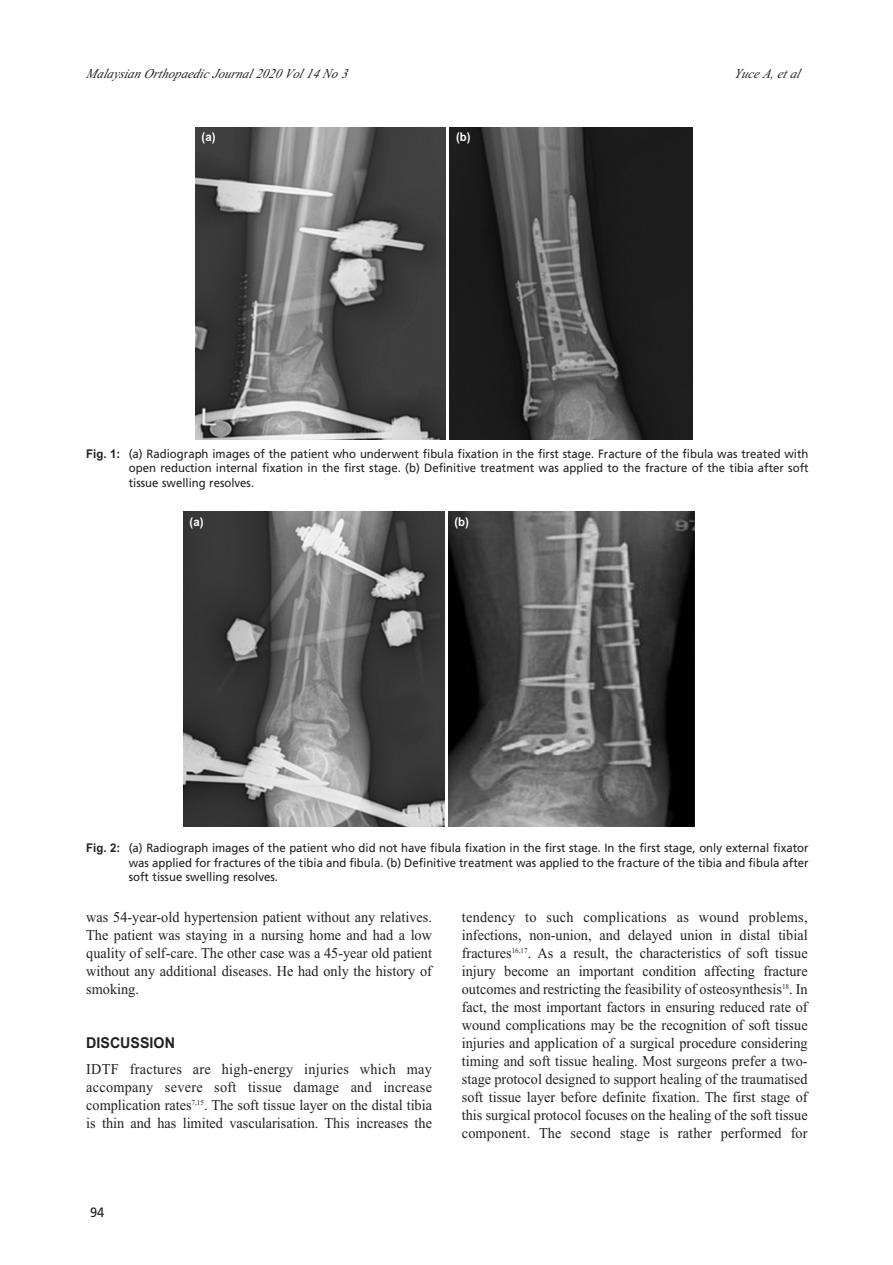
<style>
.page{position:relative;width:893px;height:1265px;background:#fff}
.page>*{position:absolute;margin:0;border:0;box-sizing:border-box;transform-origin:0 0}
.t1{font:15px/18px "Times New Roman";color:#231f20;text-align:justify;scale:.95 1}
.t2{font:700 15px "Arial";color:#231f20;scale:.95 1}
.t3{font:italic 13.5px "Times New Roman";color:#231f20;scale:.95 1}
.t4{font:13.5px "Frutiger LT Std";color:#231f20;scale:.95 1}
.t5{font:12px/14.4px "Frutiger LT Std";color:#231f20;text-align:justify;scale:.95 1}
.t6{font:700 12px "Arial";color:#fff;scale:.95 1}
.s1{font-family:"Arial";font-weight:700}
</style>
<div class="page">
<img style="left:195px;top:127px;width:250px;height:313px">
<img style="left:450px;top:127px;width:243px;height:313px">
<img style="left:183px;top:512px;width:261px;height:314px">
<img style="left:448px;top:512px;width:246px;height:314px">
<p class="t3" style="left:86px;top:66px;width:280px">Malaysian Orthopaedic Journal 2020 Vol 14 No 3</p>
<p class="t3" style="left:734px;top:66px;width:75px">Yuce A, et al</p>
<p class="t6" style="left:202px;top:130px;width:16px">(A)</p>
<p class="t6" style="left:456px;top:130px;width:17px">(B)</p>
<p class="t5" style="left:129px;top:447px;width:717px;text-indent:-43px"><span class="s1">FIG. 1:</span> (a) Radiograph images of the patient who underwent fibula fixation in the first stage. Fracture of the fibula was treated with open reduction internal fixation in the first stage. (b) Definitive treatment was applied to the fracture of the tibia after soft tissue swelling resolves.</p>
<p class="t6" style="left:190px;top:514px;width:16px">(A)</p>
<p class="t6" style="left:454px;top:514px;width:17px">(B)</p>
<p class="t5" style="left:129px;top:842px;width:717px;text-indent:-43px"><span class="s1">FIG. 2:</span> (a) Radiograph images of the patient who did not have fibula fixation in the first stage. In the first stage, only external fixator was applied for fractures of the tibia and fibula. (b) Definitive treatment was applied to the fracture of the tibia and fibula after soft tissue swelling resolves.</p>
<p class="t1" style="left:86px;top:907px;width:365px">was 54-year-old hypertension patient without any relatives.<br>The patient was staying in a nursing home and had a low quality of self-care. The other case was a 45-year old patient without any additional diseases. He had only the history of smoking.</p>
<p class="t2" style="left:86px;top:1034px;width:95px">DISCUSSION</p>
<p class="t1" style="left:86px;top:1060px;width:365px">IDTF fractures are high-energy injuries which may accompany severe soft tissue damage and increase complication rates<sup>7,15</sup>. The soft tissue layer on the distal tibia is thin and has limited vascularisation. This increases the</p>
<p class="t4" style="left:90px;top:1207px;width:17px">94</p>
<p class="t1" style="left:462px;top:907px;width:365px">tendency to such complications as wound problems, infections, non-union, and delayed union in distal tibial fractures<sup>16,17</sup>. As a result, the characteristics of soft tissue injury become an important condition affecting fracture outcomes and restricting the feasibility of osteosynthesis<sup>18</sup>. In fact, the most important factors in ensuring reduced rate of wound complications may be the recognition of soft tissue injuries and application of a surgical procedure considering timing and soft tissue healing. Most surgeons prefer a two&shy;stage protocol designed to support healing of the traumatised soft tissue layer before definite fixation. The first stage of this surgical protocol focuses on the healing of the soft tissue component. The second stage is rather performed for</p>
</div>
